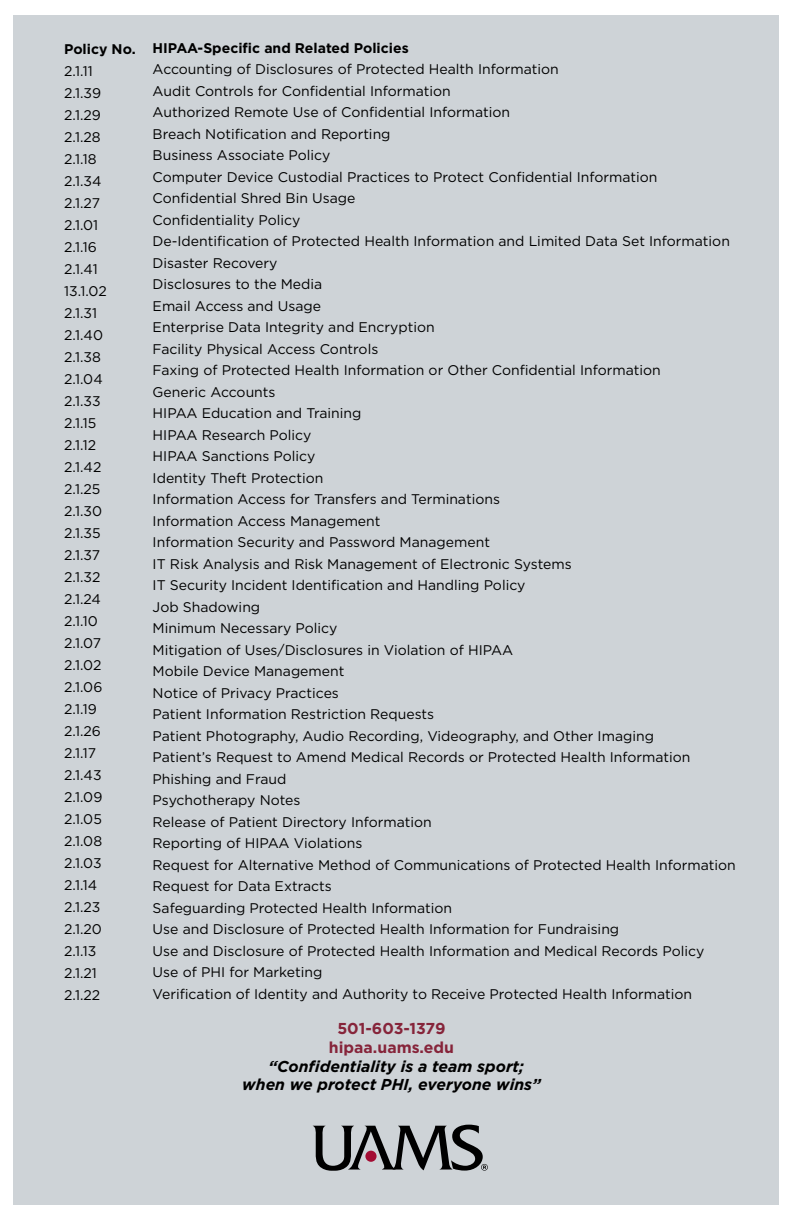
<style>
.page{position:relative;width:792px;height:1224px;background:#ced3d7}
.page>*{position:absolute;margin:0;border:0;box-sizing:border-box;transform-origin:0 0}
.t1{font:italic 700 15.8px/19px "Gotham";color:#000}
.t2{font:700 15.8px/19px "Gotham";color:#86243a;text-align:center}
.t3{font:14px/21.6px "Gotham";color:#000}
.t4{font:700 14px "Gotham";color:#000}
</style>
<div class="page">
<div style="left:0;top:0;width:792px;height:15px;background:#fff"></div>
<div style="left:0;top:1205px;width:792px;height:19px;background:#fff"></div>
<div style="left:779px;top:0;width:13px;height:1224px;background:#fff"></div>
<div style="left:0;top:0;width:13px;height:1224px;background:#fff"></div>
<svg style="left:313px;top:1125px;width:175px;height:46px"></svg>
<p class="t4" style="left:64px;top:40px;width:73px">Policy No.</p>
<p class="t3" style="left:64px;top:60px;width:44px">2.1.11<br>2.1.39<br>2.1.29<br>2.1.28<br>2.1.18<br>2.1.34<br>2.1.27<br>2.1.01<br>2.1.16<br>2.1.41<br>13.1.02<br>2.1.31<br>2.1.40<br>2.1.38<br>2.1.04<br>2.1.33<br>2.1.15<br>2.1.12<br>2.1.42<br>2.1.25<br>2.1.30<br>2.1.35<br>2.1.37<br>2.1.32<br>2.1.24<br>2.1.10<br>2.1.07<br>2.1.02<br>2.1.06<br>2.1.19<br>2.1.26<br>2.1.17<br>2.1.43<br>2.1.09<br>2.1.05<br>2.1.08<br>2.1.03<br>2.1.14<br>2.1.23<br>2.1.20<br>2.1.13<br>2.1.21<br>2.1.22</p>
<p class="t4" style="left:153px;top:38px;width:258px">HIPAA-Specific and Related Policies</p>
<p class="t3" style="left:153px;top:58px;width:585px">Accounting of Disclosures of Protected Health Information<br>Audit Controls for Confidential Information<br>Authorized Remote Use of Confidential Information<br>Breach Notification and Reporting<br>Business Associate Policy<br>Computer Device Custodial Practices to Protect Confidential Information Confidential Shred Bin Usage<br>Confidentiality Policy<br>De-Identification of Protected Health Information and Limited Data Set Information Disaster Recovery<br>Disclosures to the Media<br>Email Access and Usage<br>Enterprise Data Integrity and Encryption<br>Facility Physical Access Controls<br>Faxing of Protected Health Information or Other Confidential Information<br>Generic Accounts<br>HIPAA Education and Training<br>HIPAA Research Policy<br>HIPAA Sanctions Policy<br>Identity Theft Protection<br>Information Access for Transfers and Terminations<br>Information Access Management<br>Information Security and Password Management<br>IT Risk Analysis and Risk Management of Electronic Systems<br>IT Security Incident Identification and Handling Policy<br>Job Shadowing<br>Minimum Necessary Policy<br>Mitigation of Uses/Disclosures in Violation of HIPAA<br>Mobile Device Management<br>Notice of Privacy Practices<br>Patient Information Restriction Requests<br>Patient Photography, Audio Recording, Videography, and Other Imaging<br>Patient’s Request to Amend Medical Records or Protected Health Information Phishing and Fraud<br>Psychotherapy Notes<br>Release of Patient Directory Information<br>Reporting of HIPAA Violations<br>Request for Alternative Method of Communications of Protected Health Information Request for Data Extracts<br>Safeguarding Protected Health Information<br>Use and Disclosure of Protected Health Information for Fundraising<br>Use and Disclosure of Protected Health Information and Medical Records Policy<br>Use of PHI for Marketing<br>Verification of Identity and Authority to Receive Protected Health Information</p>
<p class="t2" style="left:329px;top:1018px;width:127px">501-603-1379 hipaa.uams.edu</p>
<p class="t1" style="left:242px;top:1056px;width:300px;text-indent:26px">“Confidentiality is a team sport; when we protect PHI, everyone wins”</p>
</div>
